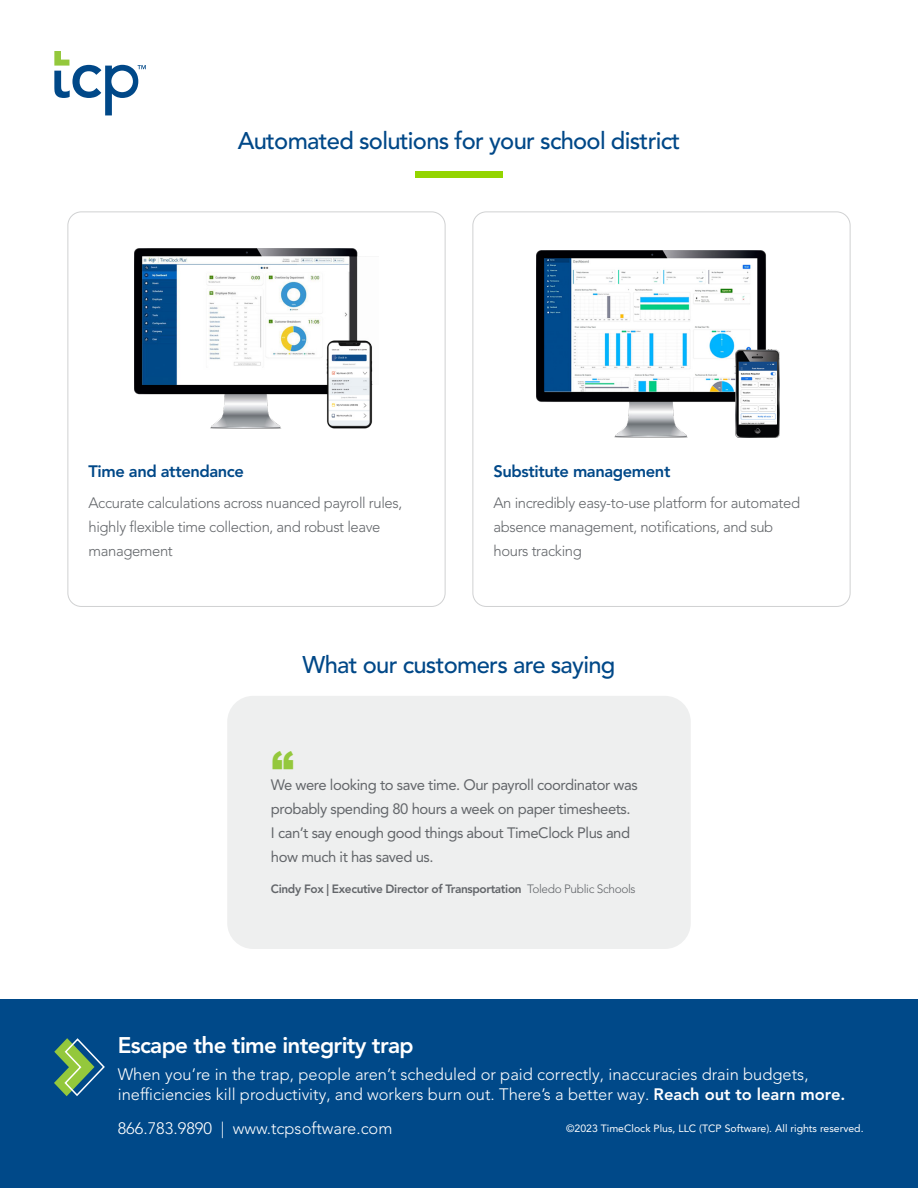
<style>
.page{position:relative;width:918px;height:1188px;background:#fff}
.page>*{position:absolute;margin:0;border:0;box-sizing:border-box;transform-origin:0 0}
.Quote_Symbol{font:900 45px "Arial";color:#94c83c}
.t1{font:500 24px "Avenir LT Pro";letter-spacing:-.03em;color:#004888}
.t2{font:800 22.5px "Avenir LT Pro";letter-spacing:-.03em;color:#fff}
.t3{font:300 16.5px/19.8px "Avenir LT Pro";color:#fff}
.t4{font:800 16.5px "Avenir LT Pro";letter-spacing:-.025em;color:#004888}
.body{font:300 15px/24px "Avenir LT Pro";letter-spacing:-.025em;color:#63666a}
.t5{font:15px/24px "Avenir LT Pro";letter-spacing:-.03em;color:#63666a}
.Quote-Person{font:800 12px "Avenir LT Pro";letter-spacing:-.03em;color:#63666a}
.t6{font:10.5px "Avenir LT Pro";color:#fff}
.s1{font-weight:300}
.s2{font-weight:800}
</style>
<div class="page">
<svg style="left:415px;top:171px;width:88px;height:6px"></svg>
<svg style="left:54px;top:51px;width:92px;height:64px"></svg>
<div style="left:0;top:999px;width:918px;height:189px;background:#004989"></div>
<svg style="left:54px;top:1038px;width:51px;height:58px"></svg>
<div style="left:227px;top:696px;width:464px;height:253px;background:#eeefef;border-radius:26px"></div>
<img style="left:135px;top:248px;width:238px;height:181px">
<img style="left:536px;top:251px;width:244px;height:186px">
<p class="t1" style="left:238px;top:126px;width:444px">Automated solutions for your school district</p>
<p class="t4" style="left:88px;top:462px;width:157px">Time and attendance</p>
<p class="body" style="left:88px;top:491px;width:315px">Accurate calculations across nuanced payroll rules, highly flexible time collection, and robust leave management</p>
<p class="t4" style="left:494px;top:462px;width:178px">Substitute management</p>
<p class="body" style="left:494px;top:491px;width:308px">An incredibly easy-to-use platform for automated absence management, notifications, and sub</p>
<p class="body" style="left:494px;top:539px;width:90px">hours tracking</p>
<p class="t1" style="left:303px;top:650px;width:314px">What our customers are saying</p>
<p class="Quote_Symbol" style="left:271px;top:735px;width:24px">“</p>
<p class="t5" style="left:271px;top:773px;width:368px">We were looking to save time. Our payroll coordinator was probably spending 80 hours a week on paper timesheets.<br>I can’t say enough good things about TimeClock Plus and how much it has saved us.</p>
<p class="Quote-Person" style="left:271px;top:882px;width:366px">Cindy Fox | Executive Director of Transportation <span class="s1">Toledo Public Schools</span></p>
<p class="t2" style="left:118px;top:1032px;width:297px">Escape the time integrity trap</p>
<p class="t3" style="left:118px;top:1064px;width:729px">When you’re in the trap, people aren’t scheduled or paid correctly, inaccuracies drain budgets, inefficiencies kill productivity, and workers burn out. There’s a better way. <span class="s2">Reach out to learn more.</span></p>
<p class="t3" style="left:118px;top:1118px;width:276px">866.783.9890 | www.tcpsoftware.com</p>
<p class="t6" style="left:566px;top:1122px;width:299px">©2023 TimeClock Plus, LLC (TCP Software). All rights reserved.</p>
</div>
